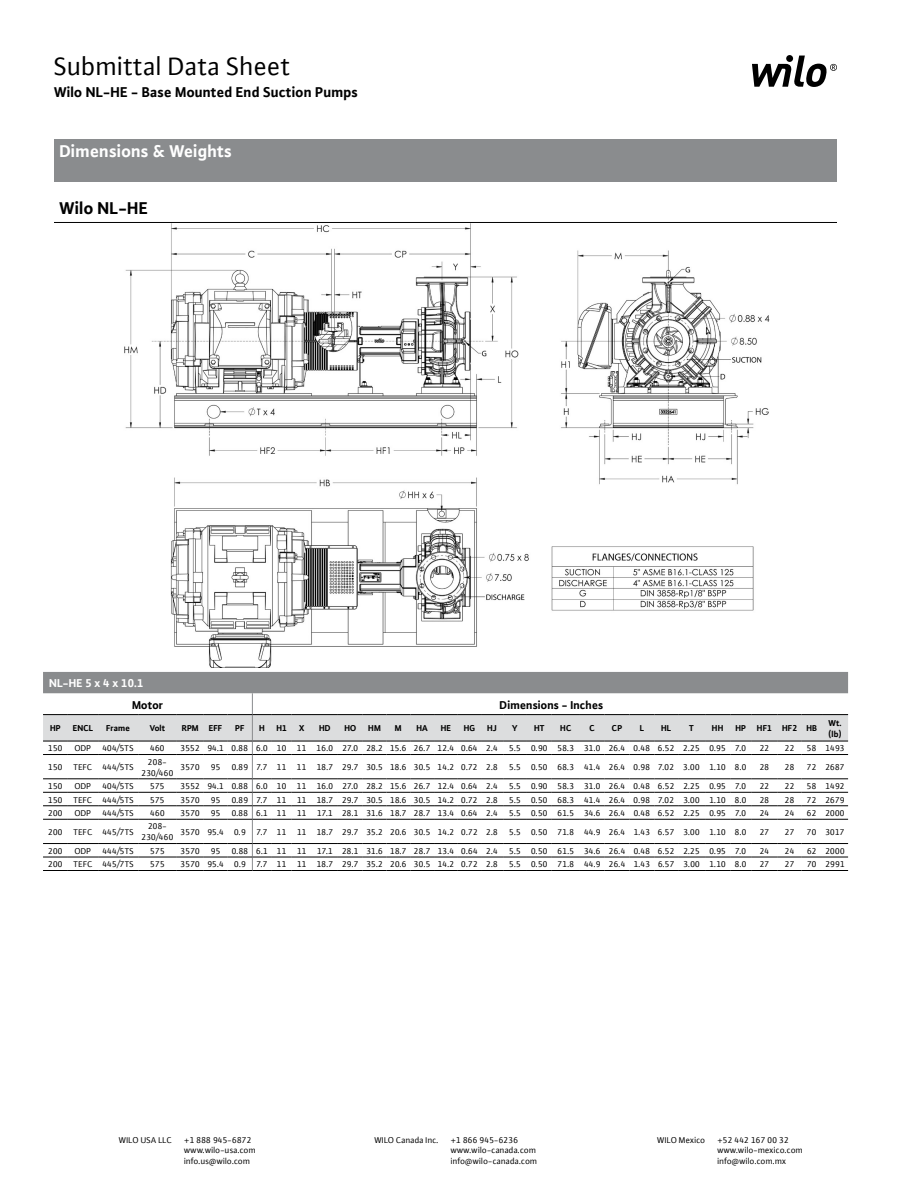
<style>
.page{position:relative;width:918px;height:1188px;background:#fff}
.page>*{position:absolute;margin:0;border:0;box-sizing:border-box;transform-origin:0 0}
.t1{font:27px "WILO Plus FM";color:#000}
.t2{font:700 18px "WILO Plus FM";color:#fff}
.t3{font:700 18px "WILO Plus FM";color:#000}
.t4{font:700 15px "WILO Plus FM";color:#000}
.t5{font:700 12px "WILO Plus FM";color:#000}
.t6{font:700 12px "WILO Plus FM";color:#fff}
.t7{font:9px/10.8px "WILO Plus FM";color:#000}
.t8{font:700 9px/10.8px "WILO Plus FM";color:#000}
</style>
<div class="page">
<svg style="left:752px;top:55px;width:85px;height:32px"></svg>
<div style="left:54px;top:139px;width:783px;height:43px;background:#8a8c8e"></div>
<svg style="left:43px;top:672px;width:805px;height:199px"></svg>
<hr style="left:54px;top:222px;width:783px;height:1px;background:#000">
<img style="left:124px;top:224px;width:646px;height:444px">
<h1 class="t1" style="left:54px;top:49px;width:238px">Submittal Data Sheet</h1>
<h3 class="t4" style="left:54px;top:81px;width:306px">Wilo NL-HE - Base Mounted End Suction Pumps</h3>
<h2 class="t2" style="left:59px;top:139px;width:174px">Dimensions &amp; Weights</h2>
<h2 class="t3" style="left:59px;top:196px;width:90px">Wilo NL-HE</h2>
<h3 class="t6" style="left:49px;top:675px;width:96px">NL-HE 5 x 4 x 10.1</h3>
<h3 class="t5" style="left:132px;top:696px;width:33px">Motor</h3>
<h3 class="t5" style="left:500px;top:696px;width:105px">Dimensions - Inches</h3>
<p class="t8" style="left:50px;top:723px;width:12px">HP</p>
<p class="t8" style="left:73px;top:723px;width:22px">ENCL</p>
<p class="t8" style="left:106px;top:723px;width:26px">Frame</p>
<p class="t8" style="left:150px;top:723px;width:17px">Volt</p>
<p class="t8" style="left:182px;top:723px;width:42px">RPM EFF</p>
<p class="t8" style="left:235px;top:723px;width:11px">PF</p>
<p class="t8" style="left:259px;top:723px;width:7px">H</p>
<p class="t8" style="left:276px;top:723px;width:12px">H1</p>
<p class="t8" style="left:299px;top:723px;width:7px">X</p>
<p class="t8" style="left:319px;top:723px;width:13px">HD</p>
<p class="t8" style="left:344px;top:723px;width:13px">HO</p>
<p class="t8" style="left:368px;top:723px;width:14px">HM</p>
<p class="t8" style="left:395px;top:723px;width:8px">M</p>
<p class="t8" style="left:416px;top:723px;width:13px">HA</p>
<p class="t8" style="left:441px;top:723px;width:12px">HE</p>
<p class="t8" style="left:464px;top:723px;width:13px">HG</p>
<p class="t8" style="left:487px;top:723px;width:11px">HJ</p>
<p class="t8" style="left:512px;top:723px;width:7px">Y</p>
<p class="t8" style="left:534px;top:723px;width:12px">HT</p>
<p class="t8" style="left:560px;top:723px;width:13px">HC</p>
<p class="t8" style="left:590px;top:723px;width:7px">C</p>
<p class="t8" style="left:612px;top:723px;width:12px">CP</p>
<p class="t8" style="left:640px;top:723px;width:6px">L</p>
<p class="t8" style="left:661px;top:723px;width:12px">HL</p>
<p class="t8" style="left:689px;top:723px;width:6px">T</p>
<p class="t8" style="left:712px;top:723px;width:13px">HH</p>
<p class="t8" style="left:735px;top:723px;width:83px">HP HF1 HF2 HB</p>
<p class="t8" style="left:828px;top:717px;width:15px">Wt. (lb)</p>
<p class="t7" style="left:48px;top:743px;width:16px">150</p>
<p class="t7" style="left:75px;top:743px;width:61px">ODP 404/5TS</p>
<p class="t7" style="left:150px;top:743px;width:16px">460</p>
<p class="t7" style="left:181px;top:743px;width:567px">3552 94.1 0.88 6.0 10 11 16.0 27.0 28.2 15.6 26.7 12.4 0.64 2.4 5.5 0.90 58.3 31.0 26.4 0.48 6.52 2.25 0.95 7.0</p>
<p class="t7" style="left:760px;top:743px;width:11px">22</p>
<p class="t7" style="left:785px;top:743px;width:11px">22</p>
<p class="t7" style="left:807px;top:743px;width:39px">58 1493</p>
<p class="t7" style="left:48px;top:762px;width:87px">150 TEFC 444/5TS</p>
<p class="t7" style="left:142px;top:756px;width:33px;text-align:center">208-<br>230/460</p>
<p class="t7" style="left:181px;top:762px;width:568px">3570 95 0.89 7.7 11 11 18.7 29.7 30.5 18.6 30.5 14.2 0.72 2.8 5.5 0.50 68.3 41.4 26.4 0.98 7.02 3.00 1.10 8.0</p>
<p class="t7" style="left:760px;top:762px;width:11px">28</p>
<p class="t7" style="left:785px;top:762px;width:11px">28</p>
<p class="t7" style="left:807px;top:762px;width:39px">72 2687</p>
<p class="t7" style="left:48px;top:781px;width:16px">150</p>
<p class="t7" style="left:75px;top:781px;width:61px">ODP 404/5TS</p>
<p class="t7" style="left:150px;top:781px;width:16px">575</p>
<p class="t7" style="left:181px;top:781px;width:567px">3552 94.1 0.88 6.0 10 11 16.0 27.0 28.2 15.6 26.7 12.4 0.64 2.4 5.5 0.90 58.3 31.0 26.4 0.48 6.52 2.25 0.95 7.0</p>
<p class="t7" style="left:760px;top:781px;width:11px">22</p>
<p class="t7" style="left:785px;top:781px;width:11px">22</p>
<p class="t7" style="left:807px;top:781px;width:39px">58 1492</p>
<p class="t7" style="left:48px;top:794px;width:87px">150 TEFC 444/5TS</p>
<p class="t7" style="left:150px;top:794px;width:16px">575</p>
<p class="t7" style="left:181px;top:794px;width:568px">3570 95 0.89 7.7 11 11 18.7 29.7 30.5 18.6 30.5 14.2 0.72 2.8 5.5 0.50 68.3 41.4 26.4 0.98 7.02 3.00 1.10 8.0</p>
<p class="t7" style="left:760px;top:794px;width:11px">28</p>
<p class="t7" style="left:785px;top:794px;width:11px">28</p>
<p class="t7" style="left:807px;top:794px;width:39px">72 2679</p>
<p class="t7" style="left:48px;top:807px;width:16px">200</p>
<p class="t7" style="left:75px;top:807px;width:61px">ODP 444/5TS</p>
<p class="t7" style="left:150px;top:807px;width:16px">460</p>
<p class="t7" style="left:181px;top:807px;width:567px">3570 95 0.88 6.1 11 11 17.1 28.1 31.6 18.7 28.7 13.4 0.64 2.4 5.5 0.50 61.5 34.6 26.4 0.48 6.52 2.25 0.95 7.0</p>
<p class="t7" style="left:760px;top:807px;width:11px">24</p>
<p class="t7" style="left:785px;top:807px;width:11px">24</p>
<p class="t7" style="left:807px;top:807px;width:39px">62 2000</p>
<p class="t7" style="left:48px;top:826px;width:87px">200 TEFC 445/7TS</p>
<p class="t7" style="left:142px;top:821px;width:33px;text-align:center">208-<br>230/460</p>
<p class="t7" style="left:181px;top:826px;width:568px">3570 95.4 0.9 7.7 11 11 18.7 29.7 35.2 20.6 30.5 14.2 0.72 2.8 5.5 0.50 71.8 44.9 26.4 1.43 6.57 3.00 1.10 8.0</p>
<p class="t7" style="left:760px;top:826px;width:11px">27</p>
<p class="t7" style="left:785px;top:826px;width:11px">27</p>
<p class="t7" style="left:807px;top:826px;width:39px">70 3017</p>
<p class="t7" style="left:48px;top:845px;width:16px">200</p>
<p class="t7" style="left:75px;top:845px;width:61px">ODP 444/5TS</p>
<p class="t7" style="left:150px;top:845px;width:16px">575</p>
<p class="t7" style="left:181px;top:845px;width:567px">3570 95 0.88 6.1 11 11 17.1 28.1 31.6 18.7 28.7 13.4 0.64 2.4 5.5 0.50 61.5 34.6 26.4 0.48 6.52 2.25 0.95 7.0</p>
<p class="t7" style="left:760px;top:845px;width:11px">24</p>
<p class="t7" style="left:785px;top:845px;width:11px">24</p>
<p class="t7" style="left:807px;top:845px;width:39px">62 2000</p>
<p class="t7" style="left:48px;top:859px;width:87px">200 TEFC 445/7TS</p>
<p class="t7" style="left:150px;top:859px;width:16px">575</p>
<p class="t7" style="left:181px;top:859px;width:568px">3570 95.4 0.9 7.7 11 11 18.7 29.7 35.2 20.6 30.5 14.2 0.72 2.8 5.5 0.50 71.8 44.9 26.4 1.43 6.57 3.00 1.10 8.0</p>
<p class="t7" style="left:760px;top:859px;width:11px">27</p>
<p class="t7" style="left:785px;top:859px;width:11px">27</p>
<p class="t7" style="left:807px;top:859px;width:39px">70 2991</p>
<p class="t7" style="left:119px;top:1134px;width:55px">WILO USA LLC</p>
<p class="t7" style="left:184px;top:1134px;width:73px">+1 888 945-6872 www.wilo-usa.com info.us@wilo.com</p>
<p class="t7" style="left:374px;top:1134px;width:66px">WILO Canada Inc.</p>
<p class="t7" style="left:451px;top:1134px;width:88px">+1 866 945-6236 www.wilo-canada.com info@wilo-canada.com</p>
<p class="t7" style="left:657px;top:1134px;width:50px">WILO Mexico</p>
<p class="t7" style="left:717px;top:1134px;width:87px">+52 442 167 00 32 www.wilo-mexico.com info@wilo.com.mx</p>
</div>
